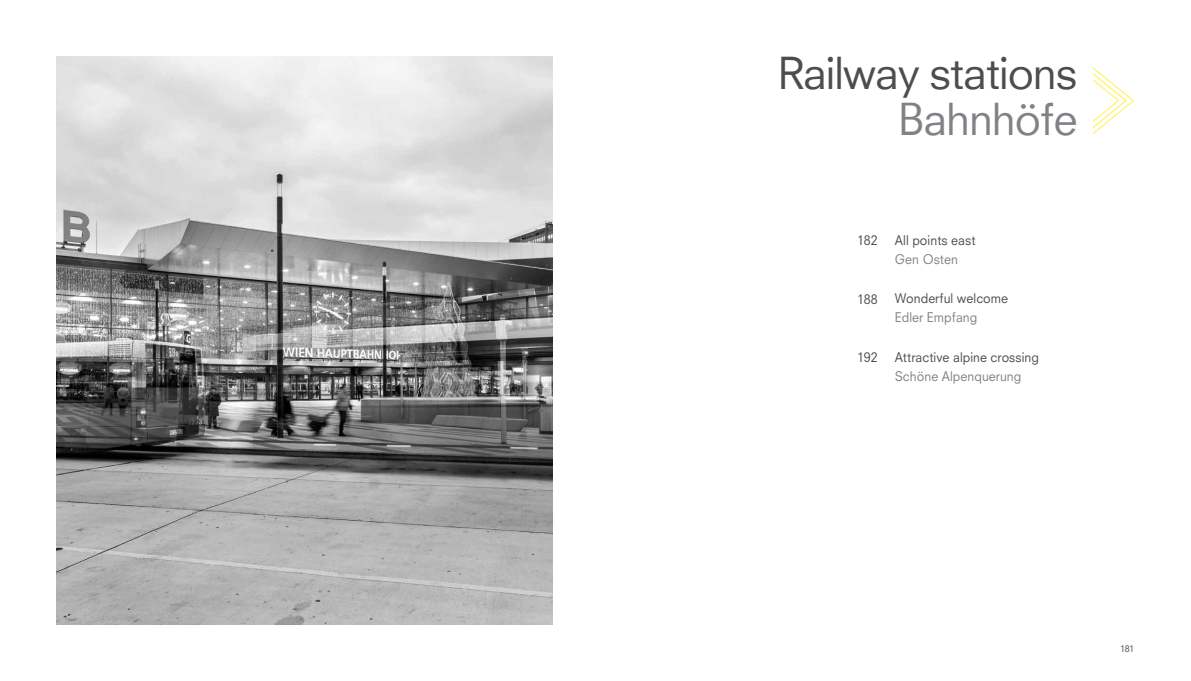
<style>
.page{position:relative;width:1191px;height:681px;background:#fff}
.page>*{position:absolute;margin:0;border:0;box-sizing:border-box;transform-origin:0 0}
.t1{font:43px "Neuzeit SLT";letter-spacing:-.025em;color:#4d4d4f}
.t2{font:43px "Neuzeit SLT";letter-spacing:-.025em;color:#808285}
.t3{font:13px "Neuzeit SLT Std";letter-spacing:.005em;color:#4d4d4f;scale:.95 1}
.t4{font:13px "Neuzeit SLT Std";letter-spacing:.005em;color:#808285;scale:.95 1}
.t5{font:9px "Neuzeit SLT Std";color:#4d4d4f}
</style>
<div class="page">
<img style="left:57px;top:57px;width:496px;height:566px">
<svg style="left:1093px;top:67px;width:41px;height:67px"></svg>
<h1 class="t1" style="left:778px;top:47px;width:301px">Railway stations</h1>
<h1 class="t2" style="left:898px;top:93px;width:180px">Bahnhöfe</h1>
<p class="t3" style="left:857px;top:232px;width:23px">182</p>
<p class="t3" style="left:895px;top:232px;width:86px">All points east</p>
<p class="t4" style="left:895px;top:251px;width:68px">Gen Osten</p>
<p class="t3" style="left:857px;top:290px;width:23px">188</p>
<p class="t3" style="left:895px;top:290px;width:121px">Wonderful welcome</p>
<p class="t4" style="left:895px;top:309px;width:88px">Edler Empfang</p>
<p class="t3" style="left:857px;top:348px;width:23px">192</p>
<p class="t3" style="left:894px;top:349px;width:153px">Attractive alpine crossing</p>
<p class="t4" style="left:894px;top:368px;width:135px">Schöne Alpenquerung</p>
<p class="t5" style="left:1120px;top:642px;width:16px">181</p>
</div>
